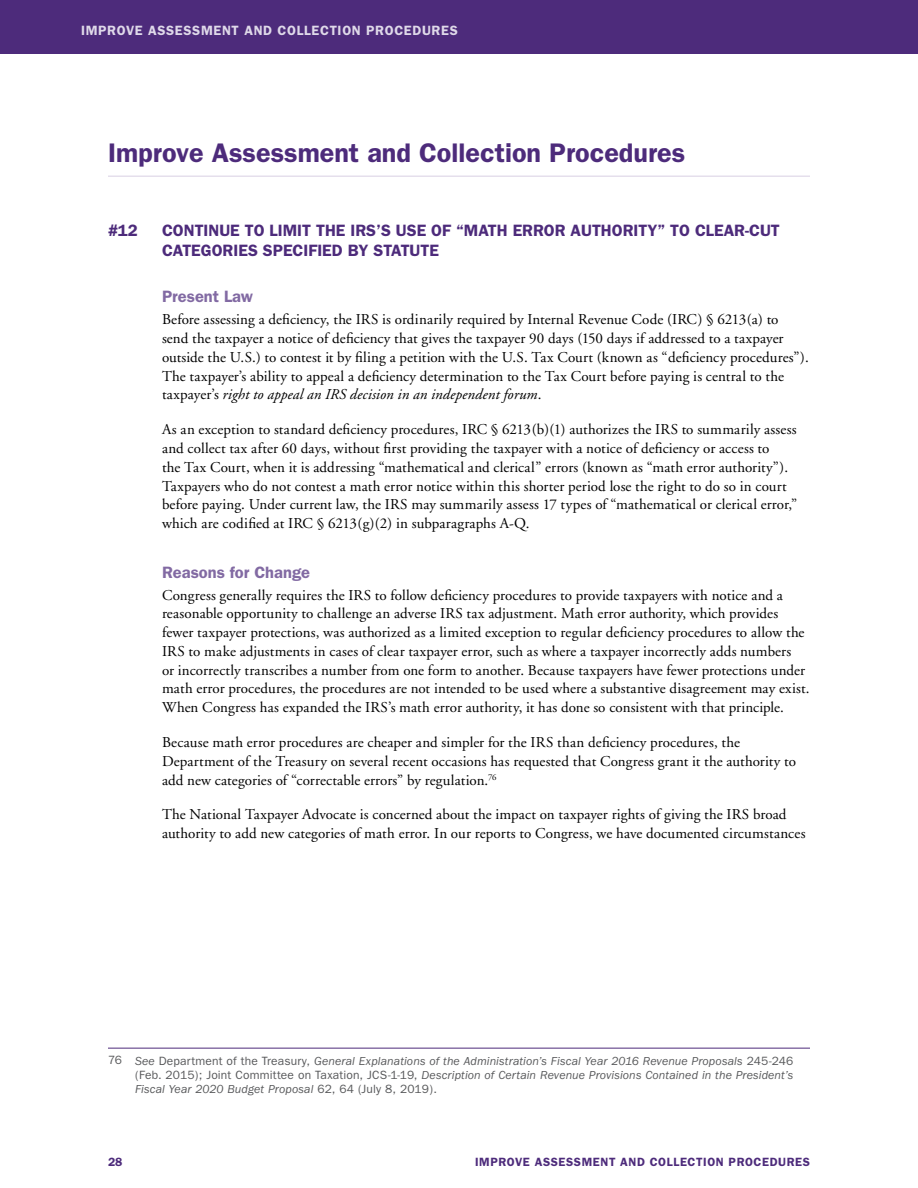
<style>
.page{position:relative;width:918px;height:1188px;background:#fff}
.page>*{position:absolute;margin:0;border:0;box-sizing:border-box;transform-origin:0 0}
.t1{font:600 27px "Franklin Gothic";color:#4d2b7b}
.t2{font:600 16.5px/19.8px "Franklin Gothic";color:#4d2b7b}
.P-Subhead_1{font:600 16.5px "Franklin Gothic";color:#826aa3}
.Body_Text{font:15px/18.8px "Adobe Garamond";letter-spacing:.005em;color:#000}
.t3{font:600 13.5px "Franklin Gothic";letter-spacing:.05em;color:#dfd9e9}
.IGNORE_Footnote{font:italic 12px/14.4px "Franklin Gothic";letter-spacing:.01em;color:#58595b;text-align:justify}
.t4{font:600 12px "Franklin Gothic";letter-spacing:.05em;color:#4d2b7b}
.s1{font-style:italic}
.s2{font-style:normal}
</style>
<div class="page">
<div style="left:0;top:0;width:918px;height:54px;background:#4d2b7b"></div>
<hr style="left:108px;top:176px;width:702px;height:1px;background:#e5dfec">
<hr style="left:108px;top:1048px;width:702px;height:1px;background:#4d2b7b">
<p class="t3" style="left:81px;top:23px;width:16px">IMPROVE</p>
<p class="t3" style="left:148px;top:23px;width:148px">ASSESSMENT AND COLLECTIO</p>
<p class="t3" style="left:352px;top:23px;width:34px">N PROCEDURE</p>
<p class="t3" style="left:450px;top:23px;width:10px">S</p>
<h1 class="t1" style="left:108px;top:137px;width:579px">IMPROVE ASSESSMENT AND COLLECTION PROCEDURES</h1>
<p class="t2" style="left:108px;top:220px;width:31px">#12</p>
<p class="t2" style="left:162px;top:220px;width:619px">CONTINUE TO LIMIT THE IRS’S USE OF “MATH ERROR AUTHORITY” TO CLEAR-CUT<br>CATEGORIES SPECIFIED BY STATUTE</p>
<p class="P-Subhead_1" style="left:162px;top:287px;width:92px">PRESENT LAW</p>
<p class="Body_Text" style="left:162px;top:311px;width:646px">Before assessing a deficiency, the IRS is ordinarily required by Internal Revenue Code (IRC) § 6213(a) to send the taxpayer a notice of deficiency that gives the taxpayer 90 days (150 days if addressed to a taxpayer outside the U.S.) to contest it by filing a petition with the U.S. Tax Court (known as “deficiency procedures”).<br>The taxpayer’s ability to appeal a deficiency determination to the Tax Court before paying is central to the taxpayer’s <span class="s1">right to appeal an IRS decision in an independent forum</span>.</p>
<p class="Body_Text" style="left:162px;top:421px;width:637px">As an exception to standard deficiency procedures, IRC § 6213(b)(1) authorizes the IRS to summarily assess and collect tax after 60 days, without first providing the taxpayer with a notice of deficiency or access to<br>the Tax Court, when it is addressing “mathematical and clerical” errors (known as “math error authority”).<br>Taxpayers who do not contest a math error notice within this shorter period lose the right to do so in court before paying. Under current law, the IRS may summarily assess 17 types of “mathematical or clerical error,” which are codified at IRC § 6213(g)(2) in subparagraphs A-Q.</p>
<p class="P-Subhead_1" style="left:162px;top:562px;width:150px">REASONS FOR CHANGE</p>
<p class="Body_Text" style="left:162px;top:586px;width:647px">Congress generally requires the IRS to follow deficiency procedures to provide taxpayers with notice and a reasonable opportunity to challenge an adverse IRS tax adjustment. Math error authority, which provides fewer taxpayer protections, was authorized as a limited exception to regular deficiency procedures to allow the IRS to make adjustments in cases of clear taxpayer error, such as where a taxpayer incorrectly adds numbers<br>or incorrectly transcribes a number from one form to another. Because taxpayers have fewer protections under math error procedures, the procedures are not intended to be used where a substantive disagreement may exist.<br>When Congress has expanded the IRS’s math error authority, it has done so consistent with that principle.</p>
<p class="Body_Text" style="left:162px;top:733px;width:636px">Because math error procedures are cheaper and simpler for the IRS than deficiency procedures, the<br>Department of the Treasury on several recent occasions has requested that Congress grant it the authority to add new categories of “correctable errors” by regulation. <sup>76</sup></p>
<p class="Body_Text" style="left:162px;top:806px;width:645px">The National Taxpayer Advocate is concerned about the impact on taxpayer rights of giving the IRS broad authority to add new categories of math error. In our reports to Congress, we have documented circumstances</p>
<p class="IGNORE_Footnote" style="left:135px;top:1054px;width:660px;text-indent:-27px"><span class="s2">76</span> See <span class="s2">Department of the Treasury,</span> General Explanations of the Administration’s Fiscal Year 2016 Revenue Proposals <span class="s2">245-246 (Feb. 2015); Joint Committee on Taxation, JCS-1-19,</span> Description of Certain Revenue Provisions Contained in the President’s Fiscal Year 2020 Budget Proposal <span class="s2">62, 64 (July 8, 2019).</span></p>
<p class="t4" style="left:108px;top:1154px;width:16px">28</p>
<p class="t4" style="left:475px;top:1154px;width:14px">IMPROVE</p>
<p class="t4" style="left:535px;top:1154px;width:132px">ASSESSMENT AND COLLECTIO</p>
<p class="t4" style="left:716px;top:1154px;width:30px">N PROCEDURE</p>
<p class="t4" style="left:803px;top:1154px;width:9px">S</p>
</div>
